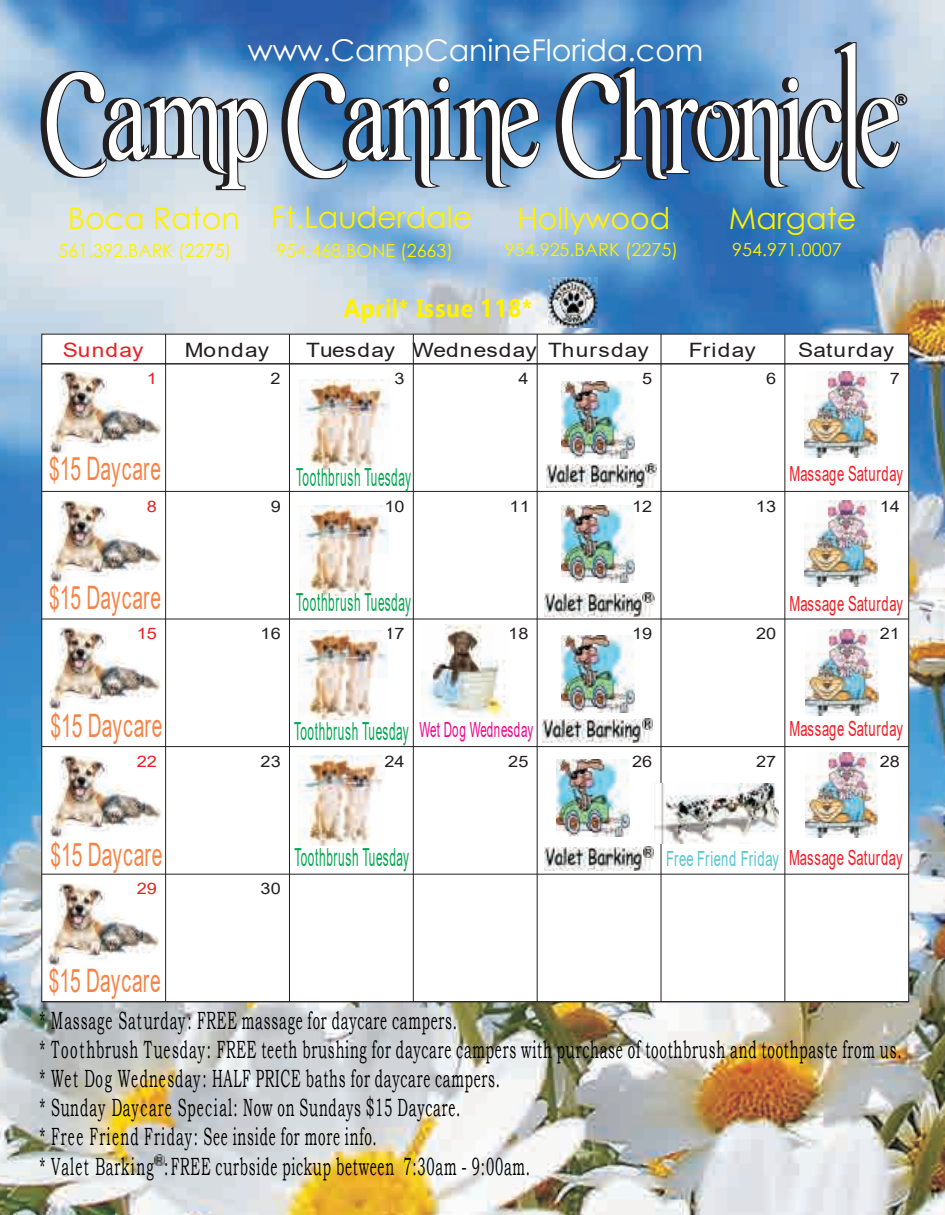
<style>
.page{position:relative;width:945px;height:1215px;background:#fff}
.page>*{position:absolute;margin:0;border:0;box-sizing:border-box;transform-origin:0 0}
.t1{font:32.4px "Arial";color:#f58345;scale:.59 1}
.t2{font:30px "Century Gothic";color:#fff101}
.t3{font:30px "Century Gothic";color:#fff}
.t4{font:700 25.2px "Ebrima";letter-spacing:.025em;color:#fff101;scale:.91 1}
.t5{font:24.9px/29.1px "Bookman Old Style";letter-spacing:.06em;color:#000;scale:.54 1}
.t6{font:24.9px "Arial";letter-spacing:.055em;color:#00a54f;scale:.48 1}
.t7{font:20.85px "Arial";letter-spacing:.055em;color:#ee1d23;scale:.63 1}
.t8{font:20.85px "Arial";letter-spacing:.055em;color:#54c5cf;scale:.63 1}
.t9{font:19.8px "Arial";letter-spacing:.055em;color:#231f20;scale:1.15 1}
.t10{font:19.8px "Arial";letter-spacing:.055em;color:#ee1d23;scale:1.15 1}
.t11{font:18px "Century Gothic";color:#fff101}
.t12{font:15.9px "Arial";color:#231f20;scale:1.15 1}
.t13{font:15.9px "Arial";color:#ee1d23;scale:1.15 1}
.t14{font:7.65px "Arial";color:#231f20}
.s1{font-size:20.85px;color:#ed028c}
.s2{color:#ee1d23}
</style>
<div class="page">
<img style="left:0;top:0;width:945px;height:1215px">
<div style="left:42px;top:334px;width:867px;height:668px;background:#fff"></div>
<div style="left:42px;top:334px;width:867px;height:30px;border:1px solid #231f20"></div>
<hr style="left:42px;top:491px;width:867px;height:1px;background:#231f20">
<hr style="left:42px;top:619px;width:867px;height:1px;background:#231f20">
<hr style="left:42px;top:746px;width:867px;height:1px;background:#231f20">
<hr style="left:42px;top:874px;width:867px;height:1px;background:#231f20">
<hr style="left:42px;top:1001px;width:867px;height:1px;background:#231f20">
<hr style="left:165px;top:334px;width:1px;height:668px;background:#231f20">
<hr style="left:289px;top:334px;width:1px;height:668px;background:#231f20">
<hr style="left:413px;top:334px;width:1px;height:668px;background:#231f20">
<hr style="left:537px;top:334px;width:1px;height:668px;background:#231f20">
<hr style="left:661px;top:334px;width:1px;height:668px;background:#231f20">
<hr style="left:785px;top:334px;width:1px;height:668px;background:#231f20">
<svg style="left:47px;top:43px;width:852px;height:146px"></svg>
<img style="left:548px;top:278px;width:50px;height:49px">
<svg style="left:899px;top:97px;width:5px;height:6px"></svg>
<div style="left:895px;top:94px;width:12px;height:12px;border:2px solid #231f20;border-radius:50%"></div>
<img style="left:49px;top:501px;width:113px;height:82px">
<img style="left:806px;top:630px;width:72px;height:86px">
<img style="left:805px;top:501px;width:72px;height:85px">
<img style="left:805px;top:372px;width:72px;height:85px">
<img style="left:806px;top:752px;width:72px;height:86px">
<img style="left:49px;top:627px;width:112px;height:83px">
<img style="left:50px;top:755px;width:112px;height:83px">
<img style="left:300px;top:505px;width:88px;height:90px">
<img style="left:299px;top:756px;width:83px;height:89px">
<img style="left:421px;top:624px;width:88px;height:94px">
<img style="left:299px;top:630px;width:88px;height:90px">
<img style="left:300px;top:380px;width:90px;height:89px">
<img style="left:47px;top:883px;width:112px;height:83px">
<img style="left:49px;top:371px;width:113px;height:83px">
<img style="left:654px;top:784px;width:125px;height:59px">
<img style="left:544px;top:848px;width:110px;height:22px">
<img style="left:556px;top:759px;width:73px;height:78px">
<img style="left:543px;top:720px;width:110px;height:22px">
<img style="left:562px;top:635px;width:73px;height:77px">
<img style="left:544px;top:594px;width:111px;height:23px">
<img style="left:562px;top:506px;width:73px;height:77px">
<img style="left:547px;top:465px;width:110px;height:22px">
<img style="left:562px;top:381px;width:73px;height:78px">
<svg style="left:154px;top:1155px;width:11px;height:10px"></svg>
<div style="left:641px;top:720px;width:13px;height:8px;background:#fff"></div>
<div style="left:642px;top:848px;width:13px;height:8px;background:#fff"></div>
<svg style="left:641px;top:593px;width:13px;height:9px"></svg>
<svg style="left:645px;top:464px;width:12px;height:9px"></svg>
<svg style="left:643px;top:847px;width:11px;height:10px"></svg>
<svg style="left:642px;top:719px;width:11px;height:11px"></svg>
<svg style="left:643px;top:592px;width:10px;height:11px"></svg>
<svg style="left:646px;top:463px;width:10px;height:11px"></svg>
<p class="t3" style="left:248px;top:29px;width:457px">www.CampCanineFlorida.com</p>
<p class="t2" style="left:68px;top:197px;width:173px">Boca Raton</p>
<p class="t11" style="left:58px;top:238px;width:175px">561.392.BARK (2275)</p>
<p class="t2" style="left:271px;top:197px;width:203px">Ft.Lauderdale</p>
<p class="t11" style="left:276px;top:238px;width:178px">954.468.BONE (2663)</p>
<p class="t2" style="left:517px;top:197px;width:154px">Hollywood</p>
<p class="t11" style="left:505px;top:237px;width:175px">954.925.BARK (2275)</p>
<p class="t4" style="left:344px;top:290px;width:209px">April* Issue 118*</p>
<p class="t2" style="left:729px;top:197px;width:129px">Margate</p>
<p class="t11" style="left:732px;top:237px;width:111px">954.971.0007</p>
<p class="t14" style="left:898px;top:94px;width:7px">R</p>
<p class="t10" style="left:63px;top:336px;width:72px">Sunday</p>
<p class="t9" style="left:185px;top:336px;width:75px">Monday</p>
<p class="t9" style="left:306px;top:336px;width:299px">Tuesday Wednesday Thursday</p>
<p class="t9" style="left:689px;top:336px;width:60px">Friday</p>
<p class="t9" style="left:798px;top:336px;width:85px">Saturday</p>
<p class="t13" style="left:147px;top:368px;width:10px">1</p>
<p class="t12" style="left:271px;top:368px;width:10px">2</p>
<p class="t12" style="left:395px;top:368px;width:10px">3</p>
<p class="t12" style="left:518px;top:368px;width:10px">4</p>
<p class="t12" style="left:642px;top:368px;width:10px">5</p>
<p class="t12" style="left:766px;top:368px;width:10px">6</p>
<p class="t12" style="left:890px;top:368px;width:10px">7</p>
<h1 class="t1" style="left:49px;top:446px;width:191px">$15 Daycare</h1>
<p class="t6" style="left:296px;top:460px;width:241px">Toothbrush Tuesday</p>
<p class="t7" style="left:790px;top:460px;width:182px">Massage Saturday</p>
<p class="t13" style="left:147px;top:495px;width:10px">8</p>
<p class="t12" style="left:271px;top:495px;width:10px">9</p>
<p class="t12" style="left:384px;top:495px;width:19px">10</p>
<p class="t12" style="left:510px;top:495px;width:19px">11</p>
<p class="t12" style="left:632px;top:495px;width:19px">12</p>
<p class="t12" style="left:756px;top:495px;width:19px">13</p>
<p class="t12" style="left:880px;top:495px;width:19px">14</p>
<h1 class="t1" style="left:49px;top:576px;width:191px">$15 Daycare</h1>
<p class="t6" style="left:296px;top:585px;width:241px">Toothbrush Tuesday</p>
<p class="t7" style="left:790px;top:589px;width:182px">Massage Saturday</p>
<p class="t13" style="left:137px;top:623px;width:19px">15</p>
<p class="t12" style="left:261px;top:623px;width:19px">16</p>
<p class="t12" style="left:384px;top:623px;width:19px">17</p>
<p class="t12" style="left:508px;top:623px;width:19px">18</p>
<p class="t12" style="left:632px;top:623px;width:19px">19</p>
<p class="t12" style="left:756px;top:623px;width:19px">20</p>
<p class="t12" style="left:880px;top:623px;width:19px">21</p>
<h1 class="t1" style="left:51px;top:703px;width:191px">$15 Daycare</h1>
<p class="t6" style="left:294px;top:714px;width:500px">Toothbrush Tuesday <span class="s1">Wet Dog Wednesday</span></p>
<p class="t7" style="left:790px;top:714px;width:182px">Massage Saturday</p>
<p class="t13" style="left:137px;top:750px;width:19px">22</p>
<p class="t12" style="left:261px;top:750px;width:19px">23</p>
<p class="t12" style="left:384px;top:750px;width:19px">24</p>
<p class="t12" style="left:508px;top:750px;width:19px">25</p>
<p class="t12" style="left:632px;top:750px;width:19px">26</p>
<p class="t12" style="left:756px;top:750px;width:19px">27</p>
<p class="t12" style="left:880px;top:750px;width:19px">28</p>
<h1 class="t1" style="left:51px;top:832px;width:191px">$15 Daycare</h1>
<p class="t6" style="left:294px;top:840px;width:241px">Toothbrush Tuesday</p>
<p class="t13" style="left:137px;top:878px;width:19px">29</p>
<p class="t12" style="left:261px;top:878px;width:19px">30</p>
<h1 class="t1" style="left:49px;top:958px;width:191px">$15 Daycare</h1>
<p class="t8" style="left:666px;top:845px;width:377px">Free Friend Friday <span class="s2">Massage Saturday</span></p>
<p class="t5" style="left:40px;top:1006px;width:1598px">* Massage Saturday: FREE massage for daycare campers.<br>* Toothbrush Tuesday: FREE teeth brushing for daycare campers with purchase of toothbrush and toothpaste from us. * Wet Dog Wednesday: HALF PRICE baths for daycare campers.<br>* Sunday Daycare Special: Now on Sundays $15 Daycare.<br>* Free Friend Friday: See inside for more info.<br>* Valet Barking : FREE curbside pickup between 7:30am - 9:00am.</p>
</div>
